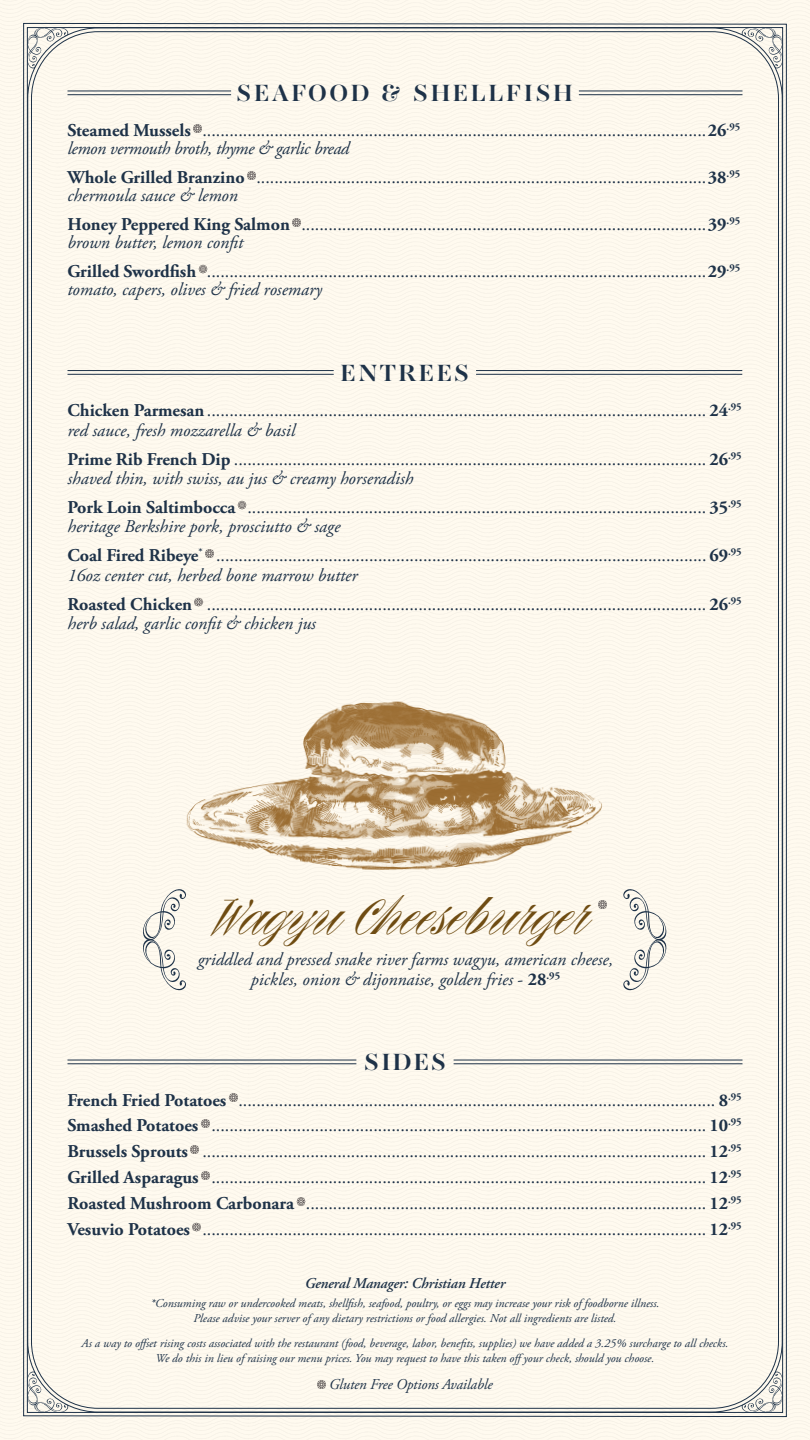
<style>
.page{position:relative;width:810px;height:1440px;background:#fff}
.page>*{position:absolute;margin:0;border:0;box-sizing:border-box;transform-origin:0 0}
.t1{font:45px "Rizado Script";color:#6f4c12}
.t2{font:700 24px "AW Conqueror Std Didot";letter-spacing:.1em;color:#1e3248}
.t3{font:18px/19.5px "Adobe Garamond Pro";color:#1e3248}
.t4{font:italic 18px/19.5px "Adobe Garamond Pro";color:#1e3248;text-align:center}
.t5{font:italic 600 15px "Adobe Garamond Pro";letter-spacing:-.01em;color:#1e3248}
.t6{font:italic 15px "Adobe Garamond Pro";letter-spacing:-.01em;color:#1e3248}
.t7{font:italic 12px/15px "Adobe Garamond Pro";color:#1e3248;text-align:center}
.s1{font-weight:700}
.s2{font-style:italic}
.s3{font-style:normal}
.s4{font-weight:700;font-style:normal}
</style>
<div class="page">
<div style="left:23px;top:23px;width:764px;height:1394px;background:#fffaef"></div>
<svg style="left:238px;top:501px;width:8px;height:8px"></svg>
<svg style="left:205px;top:549px;width:9px;height:9px"></svg>
<svg style="left:195px;top:598px;width:8px;height:8px"></svg>
<hr style="left:68px;top:374px;width:266px;height:1px;background:#1e3248">
<hr style="left:68px;top:370px;width:266px;height:1px;background:#1e3248">
<hr style="left:476px;top:374px;width:266px;height:1px;background:#1e3248">
<hr style="left:476px;top:370px;width:266px;height:1px;background:#1e3248">
<svg style="left:229px;top:1094px;width:8px;height:8px"></svg>
<svg style="left:201px;top:1119px;width:8px;height:9px"></svg>
<svg style="left:191px;top:1145px;width:8px;height:9px"></svg>
<svg style="left:201px;top:1171px;width:9px;height:8px"></svg>
<svg style="left:297px;top:1197px;width:8px;height:8px"></svg>
<svg style="left:193px;top:1223px;width:8px;height:8px"></svg>
<hr style="left:68px;top:1063px;width:288px;height:1px;background:#1e3248">
<hr style="left:68px;top:1060px;width:288px;height:1px;background:#1e3248">
<hr style="left:454px;top:1063px;width:288px;height:1px;background:#1e3248">
<hr style="left:454px;top:1060px;width:288px;height:1px;background:#1e3248">
<svg style="left:141px;top:889px;width:46px;height:102px"></svg>
<svg style="left:623px;top:889px;width:45px;height:102px"></svg>
<svg style="left:317px;top:1380px;width:9px;height:9px"></svg>
<svg style="left:193px;top:124px;width:9px;height:9px"></svg>
<svg style="left:247px;top:171px;width:8px;height:9px"></svg>
<svg style="left:292px;top:218px;width:9px;height:8px"></svg>
<svg style="left:199px;top:265px;width:8px;height:8px"></svg>
<hr style="left:579px;top:94px;width:163px;height:1px;background:#1e3248">
<hr style="left:579px;top:91px;width:163px;height:1px;background:#1e3248">
<hr style="left:68px;top:94px;width:163px;height:1px;background:#1e3248">
<hr style="left:68px;top:91px;width:163px;height:1px;background:#1e3248">
<svg style="left:599px;top:901px;width:8px;height:8px"></svg>
<img style="left:173px;top:642px;width:464px;height:259px">
<h2 class="t2" style="left:236px;top:81px;width:338px">SEAFOOD &amp; SHELLFISH</h2>
<p class="t3" style="left:68px;top:122px;width:674px;line-height:18px"><span class="s1">Steamed Mussels</span> ................................................................................................................<span class="s1">26</span><sup>.95 </sup><span class="s2">lemon vermouth broth, thyme &amp; garlic bread</span></p>
<p class="t3" style="left:68px;top:169px;width:674px;line-height:18px"><span class="s1">Whole Grilled Branzino</span> ....................................................................................................<span class="s1">38</span><sup>.95 </sup><span class="s2">chermoula sauce &amp; lemon</span></p>
<p class="t3" style="left:68px;top:216px;width:674px;line-height:18px"><span class="s1">Honey Peppered King Salmon</span> ..........................................................................................<span class="s1">39</span><sup>.95 </sup><span class="s2">brown butter, lemon confit</span></p>
<p class="t3" style="left:68px;top:263px;width:674px;line-height:18px"><span class="s1">Grilled Swordfish</span> ...............................................................................................................<span class="s1">29</span><sup>.95 </sup><span class="s2">tomato, capers, olives &amp; fried rosemary</span></p>
<h2 class="t2" style="left:341px;top:361px;width:130px">ENTREES</h2>
<p class="t3" style="left:68px;top:401px;width:676px"><span class="s1">Chicken Parmesan</span> ............................................................................................................... <span class="s1">24</span><sup>.95 </sup><span class="s2">red sauce, fresh mozzarella &amp; basil</span></p>
<p class="t3" style="left:68px;top:450px;width:676px"><span class="s1">Prime Rib French Dip</span> ......................................................................................................... <span class="s1">26</span><sup>.95 </sup><span class="s2">shaved thin, with swiss, au jus &amp; creamy horseradish</span></p>
<p class="t3" style="left:68px;top:498px;width:676px"><span class="s1">Pork Loin Saltimbocca</span> ...................................................................................................... <span class="s1">35</span><sup>.95 </sup><span class="s2">heritage Berkshire pork, prosciutto &amp; sage</span></p>
<p class="t3" style="left:68px;top:547px;width:676px"><span class="s1">Coal Fired Ribeye</span><sup>*</sup> ............................................................................................................. <span class="s1">69</span><sup>.95<br></sup><span class="s2">16oz center cut, herbed bone marrow butter</span></p>
<p class="t3" style="left:68px;top:595px;width:676px"><span class="s1">Roasted Chicken</span> ............................................................................................................... <span class="s1">26</span><sup>.95 </sup><span class="s2">herb salad, garlic confit &amp; chicken jus</span></p>
<h1 class="t1" style="left:217px;top:892px;width:377px">Wagyu Cheeseburger</h1>
<p class="t4" style="left:198px;top:950px;width:417px">griddled and pressed snake river farms wagyu, american cheese, pickles, onion &amp; dijonnaise, golden fries <span class="s3">-</span> <span class="s4">28</span><sup>.95</sup></p>
<h2 class="t2" style="left:364px;top:1050px;width:84px">SIDES</h2>
<p class="t3" style="left:68px;top:1088px;width:676px;line-height:25.9px;text-align:justify"><span class="s1">French Fried Potatoes</span> .......................................................................................................... <span class="s1">8</span><sup>.95<br></sup><span class="s1">Smashed Potatoes</span> .............................................................................................................. <span class="s1">10</span><sup>.95<br></sup><span class="s1">Brussels Sprouts</span> ................................................................................................................ <span class="s1">12</span><sup>.95<br></sup><span class="s1">Grilled Asparagus</span> .............................................................................................................. <span class="s1">12</span><sup>.95<br></sup><span class="s1">Roasted Mushroom Carbonara</span> ......................................................................................... <span class="s1">12</span><sup>.95<br></sup><span class="s1">Vesuvio Potatoes</span> ................................................................................................................ <span class="s1">12</span><sup>.95</sup></p>
<p class="t5" style="left:305px;top:1274px;width:202px">General Manager: Christian Hetter</p>
<p class="t7" style="left:150px;top:1296px;width:511px">*Consuming raw or undercooked meats, shellfish, seafood, poultry, or eggs may increase your risk of foodborne illness.<br>Please advise your server of any dietary restrictions or food allergies. Not all ingredients are listed.</p>
<p class="t7" style="left:82px;top:1336px;width:648px">As a way to offset rising costs associated with the restaurant (food, beverage, labor, benefits, supplies) we have added a 3.25% surcharge to all checks.<br>We do this in lieu of raising our menu prices. You may request to have this taken offyour check, should you choose.</p>
<p class="t6" style="left:329px;top:1375px;width:165px">Gluten Free Options Available</p>
</div>
